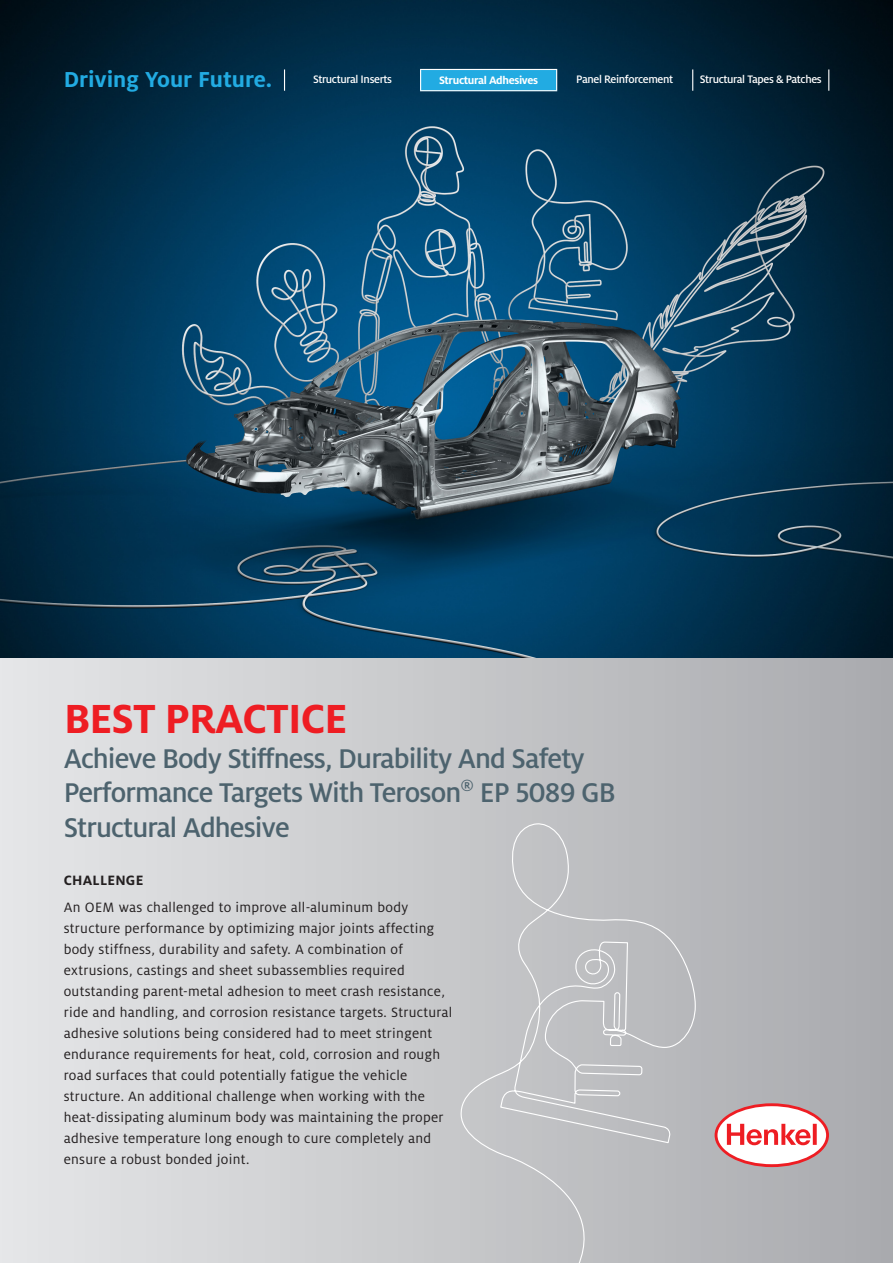
<style>
.page{position:relative;width:893px;height:1263px;background:#fff}
.page>*{position:absolute;margin:0;border:0;box-sizing:border-box;transform-origin:0 0}
.Headline_1{font:700 45px "Henkel Milo";letter-spacing:-.02em;color:#ee1d23}
.Headline_2{font:500 30px/34.5px "Henkel Milo";letter-spacing:-.03em;color:#4d636e}
.Headline_24pt_Medium{font:700 24px "Henkel Milo";color:#22abe2}
.Body_copy_2_10pt_Reg{font:15px/21px "Henkel Milo";letter-spacing:.02em;color:#231f20}
.Chart_Headings{font:700 15px "Henkel Milo";letter-spacing:.015em;color:#231f20}
.Headline_24pt_Medium-2{font:500 12px "Henkel Milo";letter-spacing:-.03em;color:#fff}
.Headline_24pt_Medium-3{font:700 12px "Henkel Milo";letter-spacing:-.03em;color:#fff}
</style>
<div class="page">
<div style="left:0;top:0;width:893px;height:1263px;background:linear-gradient(to right,#e5e6e8,#a9aaae)"></div>
<img style="left:0;top:0;width:893px;height:657px">
<div style="left:421px;top:69px;width:136px;height:22px;background:#22abe2"></div>
<svg style="left:420px;top:70px;width:1px;height:20px"></svg>
<svg style="left:556px;top:70px;width:1px;height:20px"></svg>
<hr style="left:420px;top:69px;width:137px;height:1px;background:#fff">
<hr style="left:420px;top:90px;width:137px;height:1px;background:#fff">
<svg style="left:284px;top:69px;width:1px;height:22px"></svg>
<svg style="left:692px;top:69px;width:1px;height:22px"></svg>
<svg style="left:828px;top:69px;width:1px;height:22px"></svg>
<div style="left:460px;top:781px;width:236px;height:482px;background:#bebfc2"></div>
<svg style="left:715px;top:1103px;width:114px;height:64px"></svg>
<p class="Headline_24pt_Medium" style="left:64px;top:66px;width:210px">Driving Your Future.</p>
<p class="Headline_24pt_Medium-2" style="left:313px;top:73px;width:81px">Structural Inserts</p>
<p class="Headline_24pt_Medium-3" style="left:439px;top:73px;width:101px">Structural Adhesives</p>
<p class="Headline_24pt_Medium-2" style="left:576px;top:73px;width:98px">Panel Reinforcement</p>
<p class="Headline_24pt_Medium-2" style="left:700px;top:73px;width:124px">Structural Tapes &amp; Patches</p>
<p class="Headline_1" style="left:64px;top:693px;width:285px">BEST PRACTICE</p>
<p class="Headline_2" style="left:64px;top:741px;width:554px">Achieve Body Stiffness, Durability And Safety<br>Performance Targets With Teroson<sup>®</sup> EP 5089 GB<br>Structural Adhesive</p>
<p class="Chart_Headings" style="left:64px;top:872px;width:81px">CHALLENGE</p>
<p class="Body_copy_2_10pt_Reg" style="left:64px;top:897px;width:390px">An OEM was challenged to improve all-aluminum body structure performance by optimizing major joints affecting body stiffness, durability and safety. A combination of extrusions, castings and sheet subassemblies required outstanding parent-metal adhesion to meet crash resistance, ride and handling, and corrosion resistance targets. Structural adhesive solutions being considered had to meet stringent endurance requirements for heat, cold, corrosion and rough road surfaces that could potentially fatigue the vehicle structure. An additional challenge when working with the heat-dissipating aluminum body was maintaining the proper adhesive temperature long enough to cure completely and ensure a robust bonded joint.</p>
</div>
